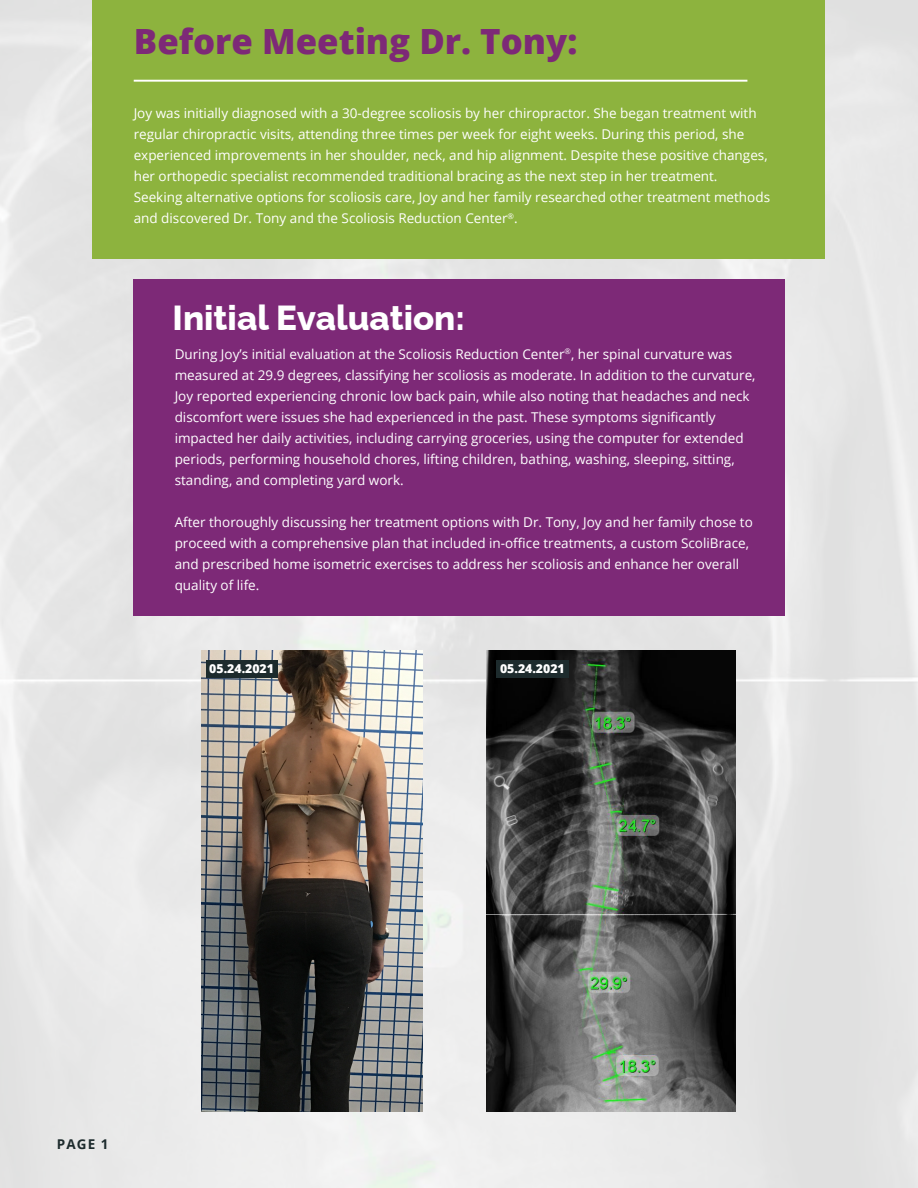
<style>
.page{position:relative;width:918px;height:1188px;background:#e7e7e7}
.page>*{position:absolute;margin:0;border:0;box-sizing:border-box;transform-origin:0 0}
.t1{font:800 34.8px "Open Sans";color:#7d2977}
.t2{font:800 34.8px "Raleway";color:#fff}
.t3{font:13.5px/21px "Open Sans";color:#fff}
.t4{font:700 13.5px "Open Sans";color:#1d2b2d}
.t5{font:800 12.3px "Open Sans";color:#fff}
</style>
<div class="page">
<img style="left:201px;top:651px;width:222px;height:460px">
<img style="left:486px;top:651px;width:250px;height:460px">
<div style="left:206px;top:660px;width:72px;height:18px;background:#1d2b2d"></div>
<div style="left:496px;top:660px;width:73px;height:18px;background:#1d2b2d"></div>
<div style="left:93px;top:0;width:732px;height:258px;background:#8db33e"></div>
<hr style="left:134px;top:80px;width:613px;height:2px;background:#fff">
<div style="left:133px;top:280px;width:652px;height:336px;background:#7d2977"></div>
<h1 class="t1" style="left:134px;top:15px;width:445px">Before Meeting Dr. Tony:</h1>
<p class="t3" style="left:134px;top:103px;width:638px">Joy was initially diagnosed with a 30-degree scoliosis by her chiropractor. She began treatment with regular chiropractic visits, attending three times per week for eight weeks. During this period, she experienced improvements in her shoulder, neck, and hip alignment. Despite these positive changes, her orthopedic specialist recommended traditional bracing as the next step in her treatment.<br>Seeking alternative options for scoliosis care, Joy and her family researched other treatment methods and discovered Dr. Tony and the Scoliosis Reduction Center<sup>®</sup>.</p>
<h1 class="t2" style="left:173px;top:291px;width:294px">Initial Evaluation:</h1>
<p class="t3" style="left:175px;top:343px;width:582px">During Joy’s initial evaluation at the Scoliosis Reduction Center<sup>®</sup>, her spinal curvature was measured at 29.9 degrees, classifying her scoliosis as moderate. In addition to the curvature, Joy reported experiencing chronic low back pain, while also noting that headaches and neck discomfort were issues she had experienced in the past. These symptoms significantly impacted her daily activities, including carrying groceries, using the computer for extended periods, performing household chores, lifting children, bathing, washing, sleeping, sitting, standing, and completing yard work.</p>
<p class="t3" style="left:175px;top:511px;width:580px">After thoroughly discussing her treatment options with Dr. Tony, Joy and her family chose to proceed with a comprehensive plan that included in-office treatments, a custom ScoliBrace, and prescribed home isometric exercises to address her scoliosis and enhance her overall quality of life.</p>
<p class="t5" style="left:209px;top:659px;width:66px">05.24.2021</p>
<p class="t5" style="left:500px;top:659px;width:66px">05.24.2021</p>
<p class="t4" style="left:57px;top:1135px;width:53px">PAGE 1</p>
</div>
